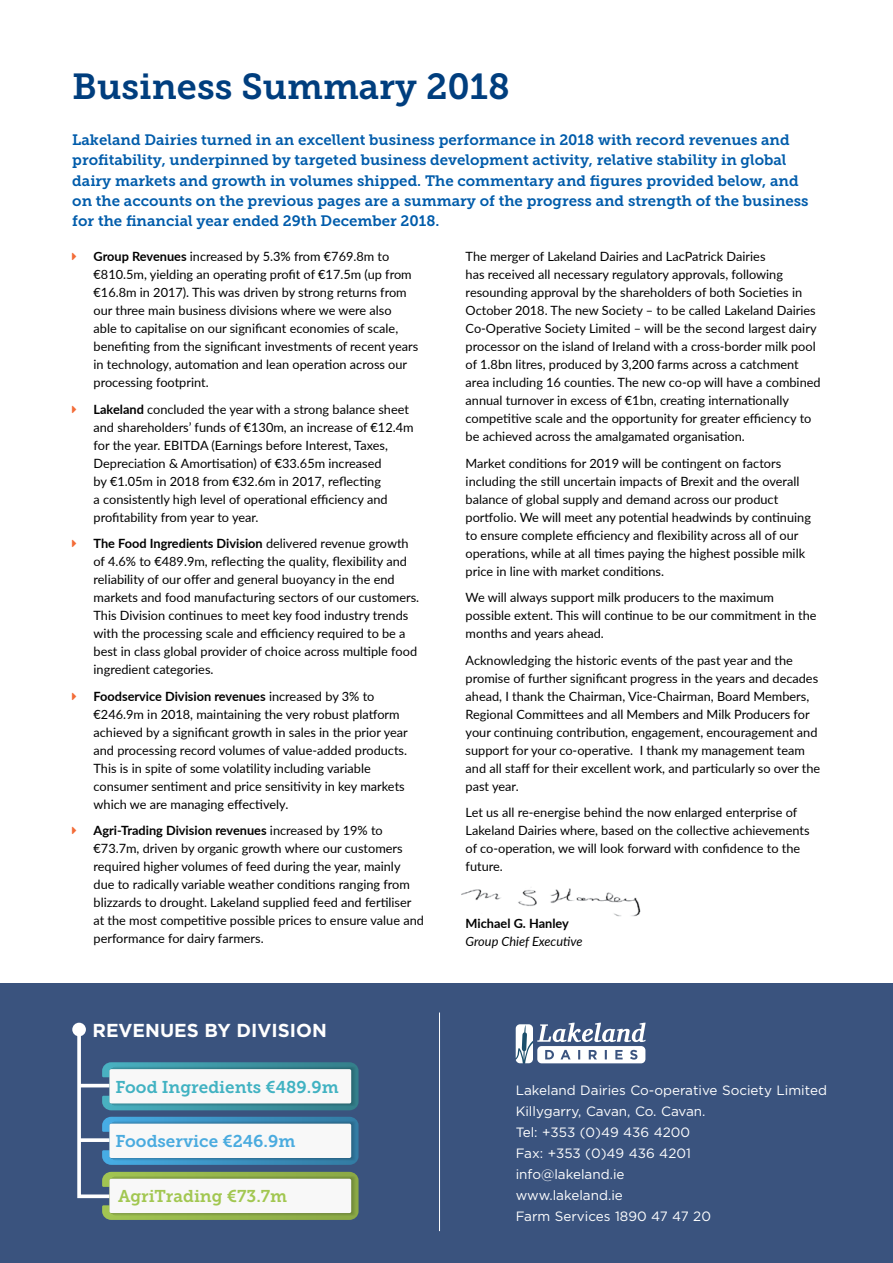
<style>
.page{position:relative;width:893px;height:1263px;background:#fff}
.page>*{position:absolute;margin:0;border:0;box-sizing:border-box;transform-origin:0 0}
.t1{font:36px "Museo Slab 700";color:#003e7e}
.t2{font:700 18.75px "Gotham";color:#fff}
.t3{font:16.95px "Museo Slab 700";color:#41b2c2}
.t4{font:16.95px "Museo Slab 700";color:#4aabdf}
.t5{font:16.95px "Museo Slab 700";color:#a2c751}
.t6{font:15px/20.2px "Museo Slab 700";color:#005cab}
.t7{font:13.5px/21px "Gotham";color:#fff}
.t8{font:12.75px/18px "Lato";color:#000}
.t9{font:italic 12.75px "Lato";color:#000}
.t10{font:700 12.75px "Lato";color:#000}
.s1{font-weight:700}
</style>
<div class="page">
<img style="left:462px;top:888px;width:179px;height:29px">
<div style="left:0;top:984px;width:893px;height:279px;background:#3a537e"></div>
<div style="left:72px;top:1023px;width:14px;height:13px;background:#fff;border-radius:50%"></div>
<svg style="left:75px;top:1026px;width:284px;height:194px"></svg>
<div style="left:114px;top:1066px;width:242px;height:40px;background:#317985;border-radius:2px"></div>
<svg style="left:113px;top:1067px;width:242px;height:39px"></svg>
<svg style="left:112px;top:1067px;width:242px;height:38px"></svg>
<svg style="left:112px;top:1068px;width:241px;height:37px"></svg>
<svg style="left:110px;top:1068px;width:242px;height:36px"></svg>
<div style="left:110px;top:1069px;width:241px;height:35px;background:#90b4ba;border-radius:2px"></div>
<div style="left:109px;top:1069px;width:242px;height:34px;background:#f8f8f8;border-radius:2px"></div>
<svg style="left:516px;top:1023px;width:130px;height:40px"></svg>
<hr style="left:439px;top:1012px;width:1px;height:219px;background:#fff">
<h1 class="t1" style="left:72px;top:66px;width:439px">Business Summary 2018</h1>
<p class="t6" style="left:72px;top:130px;width:738px">Lakeland Dairies turned in an excellent business performance in 2018 with record revenues and profitability, underpinned by targeted business development activity, relative stability in global dairy markets and growth in volumes shipped. The commentary and figures provided below, and on the accounts on the previous pages are a summary of the progress and strength of the business for the financial year ended 29th December 2018.</p>
<p class="t8" style="left:94px;top:247px;width:326px"><span class="s1">Group Revenues</span> increased by 5.3% from €769.8m to €810.5m, yielding an operating profit of €17.5m (up from €16.8m in 2017). This was driven by strong returns from our three main business divisions where we were also<br>able to capitalise on our significant economies of scale, benefiting from the significant investments of recent years in technology, automation and lean operation across our processing footprint.</p>
<p class="t8" style="left:94px;top:399px;width:322px"><span class="s1">Lakeland</span> concluded the year with a strong balance sheet and shareholders’ funds of €130m, an increase of €12.4m for the year. EBITDA (Earnings before Interest, Taxes, Depreciation &amp; Amortisation) of €33.65m increased<br>by €1.05m in 2018 from €32.6m in 2017, reflecting<br>a consistently high level of operational efficiency and profitability from year to year.</p>
<p class="t8" style="left:94px;top:534px;width:327px"><span class="s1">The Food Ingredients Division</span> delivered revenue growth of 4.6% to €489.9m, reflecting the quality, flexibility and reliability of our offer and general buoyancy in the end markets and food manufacturing sectors of our customers.<br>This Division continues to meet key food industry trends with the processing scale and efficiency required to be a best in class global provider of choice across multiple food ingredient categories.</p>
<p class="t8" style="left:94px;top:686px;width:316px"><span class="s1">Foodservice Division revenues</span> increased by 3% to €246.9m in 2018, maintaining the very robust platform achieved by a significant growth in sales in the prior year and processing record volumes of value-added products.<br>This is in spite of some volatility including variable consumer sentiment and price sensitivity in key markets which we are managing effectively.</p>
<p class="t8" style="left:94px;top:821px;width:332px"><span class="s1">Agri-Trading Division revenues</span> increased by 19% to €73.7m, driven by organic growth where our customers required higher volumes of feed during the year, mainly due to radically variable weather conditions ranging from blizzards to drought. Lakeland supplied feed and fertiliser at the most competitive possible prices to ensure value and performance for dairy farmers.</p>
<p class="t8" style="left:466px;top:247px;width:357px">The merger of Lakeland Dairies and LacPatrick Dairies<br>has received all necessary regulatory approvals, following resounding approval by the shareholders of both Societies in October 2018. The new Society – to be called Lakeland Dairies Co-Operative Society Limited – will be the second largest dairy processor on the island of Ireland with a cross-border milk pool of 1.8bn litres, produced by 3,200 farms across a catchment area including 16 counties. The new co-op will have a combined annual turnover in excess of €1bn, creating internationally competitive scale and the opportunity for greater efficiency to be achieved across the amalgamated organisation.</p>
<p class="t8" style="left:466px;top:454px;width:347px">Market conditions for 2019 will be contingent on factors including the still uncertain impacts of Brexit and the overall balance of global supply and demand across our product portfolio. We will meet any potential headwinds by continuing to ensure complete efficiency and flexibility across all of our operations, while at all times paying the highest possible milk price in line with market conditions.</p>
<p class="t8" style="left:466px;top:588px;width:352px">We will always support milk producers to the maximum possible extent. This will continue to be our commitment in the months and years ahead.</p>
<p class="t8" style="left:466px;top:651px;width:356px">Acknowledging the historic events of the past year and the promise of further significant progress in the years and decades ahead, I thank the Chairman, Vice-Chairman, Board Members, Regional Committees and all Members and Milk Producers for your continuing contribution, engagement, encouragement and support for your co-operative. I thank my management team and all staff for their excellent work, and particularly so over the past year.</p>
<p class="t8" style="left:466px;top:803px;width:345px">Let us all re-energise behind the now enlarged enterprise of Lakeland Dairies where, based on the collective achievements of co-operation, we will look forward with confidence to the future.</p>
<p class="t10" style="left:466px;top:914px;width:105px">Michael G. Hanley</p>
<p class="t9" style="left:466px;top:932px;width:118px">Group Chief Executive</p>
<h2 class="t2" style="left:92px;top:1018px;width:236px">REVENUES BY DIVISION</h2>
<h3 class="t3" style="left:116px;top:1077px;width:225px">Food Ingredients €489.9m</h3>
<h3 class="t4" style="left:116px;top:1131px;width:181px">Foodservice €246.9m</h3>
<h3 class="t5" style="left:118px;top:1186px;width:171px">AgriTrading €73.7m</h3>
<p class="t7" style="left:516px;top:1079px;width:313px">Lakeland Dairies Co-operative Society Limited<br>Killygarry, Cavan, Co. Cavan.<br>Tel: +353 (0)49 436 4200<br>Fax: +353 (0)49 436 4201<br>info@lakeland.ie<br>www.lakeland.ie<br>Farm Services 1890 47 47 20</p>
</div>
